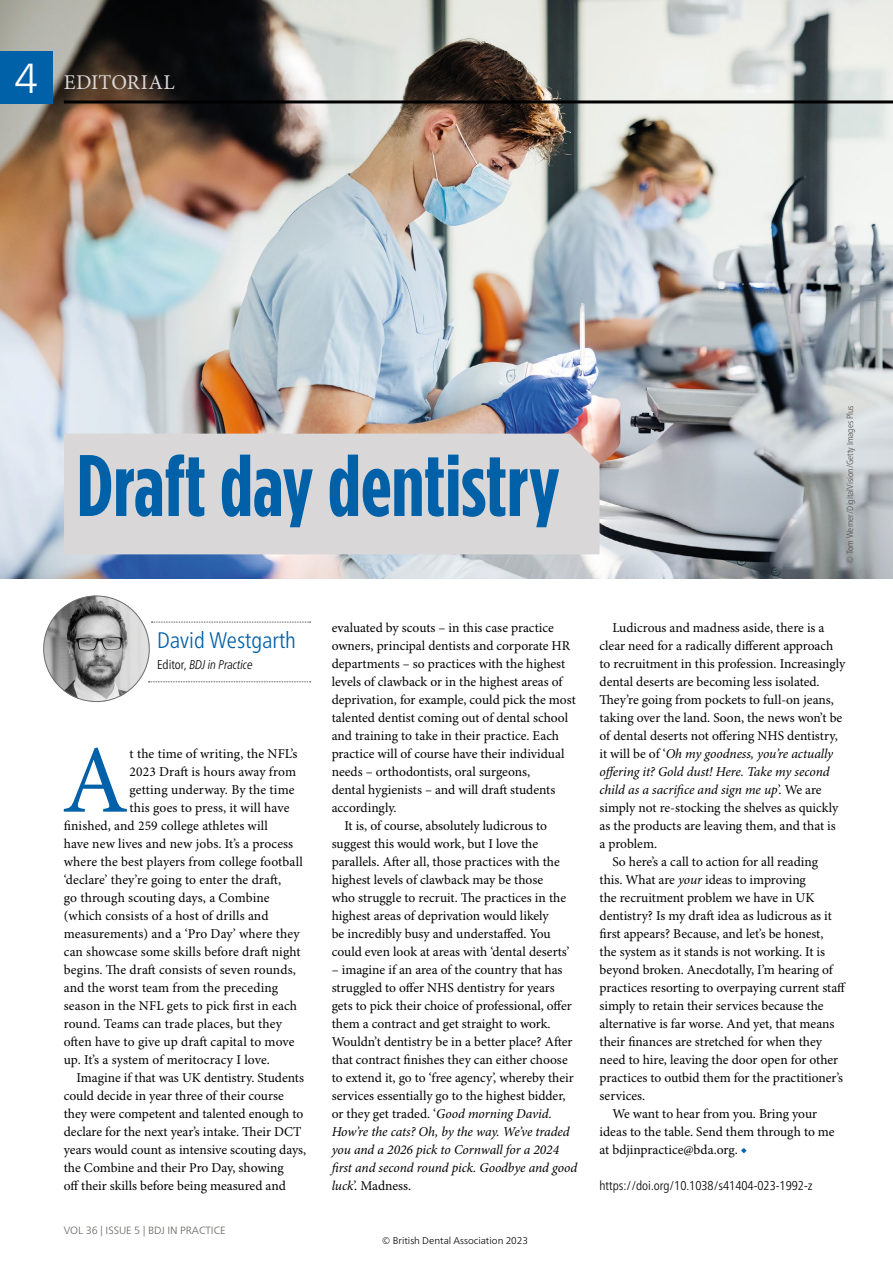
<style>
.page{position:relative;width:893px;height:1263px;background:#fff}
.page>*{position:absolute;margin:0;border:0;box-sizing:border-box;transform-origin:0 0}
.Para_body_drop_cap{font:96.6px "Minion Pro";color:#0060a8}
.Title_headline_colou{font:700 87px "Gotham Condensed";color:#0060a8}
.NoXML_page_numbers{font:300 42px "Frutiger Neue LT Pro";color:#fff}
.NoXML_author_name{font:300 condensed 22.5px "Frutiger Neue LT Pro";color:#0060a8}
.NoXML_category{font:21px "Minion Pro";letter-spacing:.015em;color:#d9d7d7}
.Para_body{font:13.5px/18px "Minion Pro";color:#000}
.Para_body_drop_cap-2{font:13.5px "Minion Pro";letter-spacing:.005em;color:#000}
.NoXML_DOI{font:300 condensed 12.75px "Frutiger Neue LT Pro";color:#000}
.Biography_author_job{font:italic 300 condensed 12.75px "Frutiger Neue LT Pro";color:#000}
.NoXML_footer{font:300 10.5px "Frutiger Neue LT Pro";color:#656361}
.NoXML_Hidden_for_Onl{font:300 9.75px "Frutiger Neue LT Pro";color:#000}
.Image_Source_credit{font:300 condensed 9px "Frutiger Neue LT Pro";color:#545250}
.s1{font-style:normal}
.s2{font-style:italic}
.s3{color:#0060a8}
</style>
<div class="page">
<img style="left:0;top:0;width:893px;height:578px">
<div style="left:0;top:51px;width:52px;height:52px;background:#0060a8"></div>
<hr style="left:64px;top:100px;width:829px;height:3px;background:#000">
<div style="left:64px;top:434px;width:536px;height:120px;background:#d9d7d7"></div>
<svg style="left:151px;top:622px;width:160px;height:1px"></svg>
<svg style="left:148px;top:681px;width:163px;height:1px"></svg>
<img style="left:43px;top:596px;width:107px;height:106px;border-radius:53px">
<p class="NoXML_page_numbers" style="left:14px;top:54px;width:26px">4</p>
<p class="NoXML_category" style="left:64px;top:70px;width:112px">EDITORIAL</p>
<p class="Title_headline_colou" style="left:77px;top:434px;width:485px">Draft day dentistry</p>
<p class="Image_Source_credit" style="left:845px;top:564px;width:160px;rotate:-90deg">© Tom Werner/DigitalVision/Getty Images Plus</p>
<p class="NoXML_author_name" style="left:157px;top:627px;width:140px">David Westgarth</p>
<p class="Biography_author_job" style="left:157px;top:657px;width:97px"><span class="s1">Editor,</span> BDJ in Practice</p>
<p class="Para_body_drop_cap" style="left:62px;top:723px;width:68px">A</p>
<p class="Para_body_drop_cap-2" style="left:130px;top:745px;width:169px">t the time of writing, the NFL’s</p>
<p class="Para_body_drop_cap-2" style="left:130px;top:763px;width:168px">2023 Draft is hours away from</p>
<p class="Para_body_drop_cap-2" style="left:130px;top:781px;width:166px">getting underway. By the time</p>
<p class="Para_body_drop_cap-2" style="left:130px;top:799px;width:161px">this goes to press, it will have</p>
<p class="Para_body_drop_cap-2" style="left:64px;top:817px;width:206px">finished, and 259 college athletes will</p>
<p class="Para_body_drop_cap-2" style="left:64px;top:835px;width:231px">have new lives and new jobs. It’s a process</p>
<p class="Para_body_drop_cap-2" style="left:64px;top:853px;width:240px">where the best players from college football</p>
<p class="Para_body_drop_cap-2" style="left:64px;top:871px;width:219px">‘declare’ they’re going to enter the draft,</p>
<p class="Para_body_drop_cap-2" style="left:64px;top:889px;width:207px">go through scouting days, a Combine</p>
<p class="Para_body_drop_cap-2" style="left:64px;top:907px;width:206px">(which consists of a host of drills and</p>
<p class="Para_body_drop_cap-2" style="left:64px;top:925px;width:237px">measurements) and a ‘Pro Day’ where they</p>
<p class="Para_body_drop_cap-2" style="left:64px;top:943px;width:238px">can showcase some skills before draft night</p>
<p class="Para_body_drop_cap-2" style="left:64px;top:961px;width:234px">begins. The draft consists of seven rounds,</p>
<p class="Para_body_drop_cap-2" style="left:64px;top:979px;width:216px">and the worst team from the preceding</p>
<p class="Para_body_drop_cap-2" style="left:64px;top:997px;width:235px">season in the NFL gets to pick first in each</p>
<p class="Para_body_drop_cap-2" style="left:64px;top:1015px;width:220px">round. Teams can trade places, but they</p>
<p class="Para_body_drop_cap-2" style="left:64px;top:1033px;width:232px">often have to give up draft capital to move</p>
<p class="Para_body_drop_cap-2" style="left:64px;top:1051px;width:208px">up. It’s a system of meritocracy I love.</p>
<p class="Para_body" style="left:64px;top:1069px;width:244px;text-indent:13px">Imagine if that was UK dentistry. Students could decide in year three of their course they were competent and talented enough to declare for the next year’s intake. Their DCT years would count as intensive scouting days, the Combine and their Pro Day, showing<br>off their skills before being measured and</p>
<p class="NoXML_footer" style="left:64px;top:1224px;width:163px">VOL 36 | ISSUE 5 | BDJ IN PRACTICE</p>
<p class="Para_body" style="left:332px;top:619px;width:246px">evaluated by scouts – in this case practice owners, principal dentists and corporate HR departments – so practices with the highest levels of clawback or in the highest areas of deprivation, for example, could pick the most talented dentist coming out of dental school and training to take in their practice. Each practice will of course have their individual needs – orthodontists, oral surgeons,<br>dental hygienists – and will draft students accordingly.</p>
<p class="Para_body" style="left:332px;top:817px;width:239px;text-indent:13px">It is, of course, absolutely ludicrous to suggest this would work, but I love the parallels. After all, those practices with the highest levels of clawback may be those who struggle to recruit. The practices in the highest areas of deprivation would likely<br>be incredibly busy and understaffed. You could even look at areas with ‘dental deserts’</p>
<p class="Para_body" style="left:332px;top:961px;width:247px">– imagine if an area of the country that has struggled to offer NHS dentistry for years gets to pick their choice of professional, offer them a contract and get straight to work.<br>Wouldn’t dentistry be in a better place? After that contract finishes they can either choose to extend it, go to ‘free agency’, whereby their services essentially go to the highest bidder, or they get traded. ‘<span class="s2">Good morning David.<br>How’re the cats? Oh, by the way. We’ve traded you and a 2026 pick to Cornwall for a 2024 first and second round pick. Goodbye and good luck</span>’. Madness.</p>
<p class="NoXML_Hidden_for_Onl" style="left:382px;top:1234px;width:148px">© British Dental Association 2023</p>
<p class="Para_body" style="left:600px;top:619px;width:247px;text-indent:13px">Ludicrous and madness aside, there is a clear need for a radically different approach to recruitment in this profession. Increasingly dental deserts are becoming less isolated.<br>They’re going from pockets to full-on jeans, taking over the land. Soon, the news won’t be of dental deserts not offering NHS dentistry, it will be of ‘<span class="s2">Oh my goodness, you’re actually offering it? Gold dust! Here. Take my second child as a sacrifice and sign me up</span>’. We are simply not re-stocking the shelves as quickly as the products are leaving them, and that is<br>a problem.</p>
<p class="Para_body" style="left:600px;top:853px;width:248px;text-indent:13px">So here’s a call to action for all reading<br>this. What are <span class="s2">your</span> ideas to improving<br>the recruitment problem we have in UK dentistry? Is my draft idea as ludicrous as it first appears? Because, and let’s be honest,<br>the system as it stands is not working. It is beyond broken. Anecdotally, I’m hearing of practices resorting to overpaying current staff simply to retain their services because the alternative is far worse. And yet, that means their finances are stretched for when they need to hire, leaving the door open for other practices to outbid them for the practitioner’s services.</p>
<p class="Para_body" style="left:600px;top:1105px;width:237px;text-indent:13px">We want to hear from you. Bring your ideas to the table. Send them through to me at bdjinpractice@bda.org. <span class="s3">◆</span></p>
<p class="NoXML_DOI" style="left:600px;top:1178px;width:215px">https://doi.org/10.1038/s41404-023-1992-z</p>
</div>
